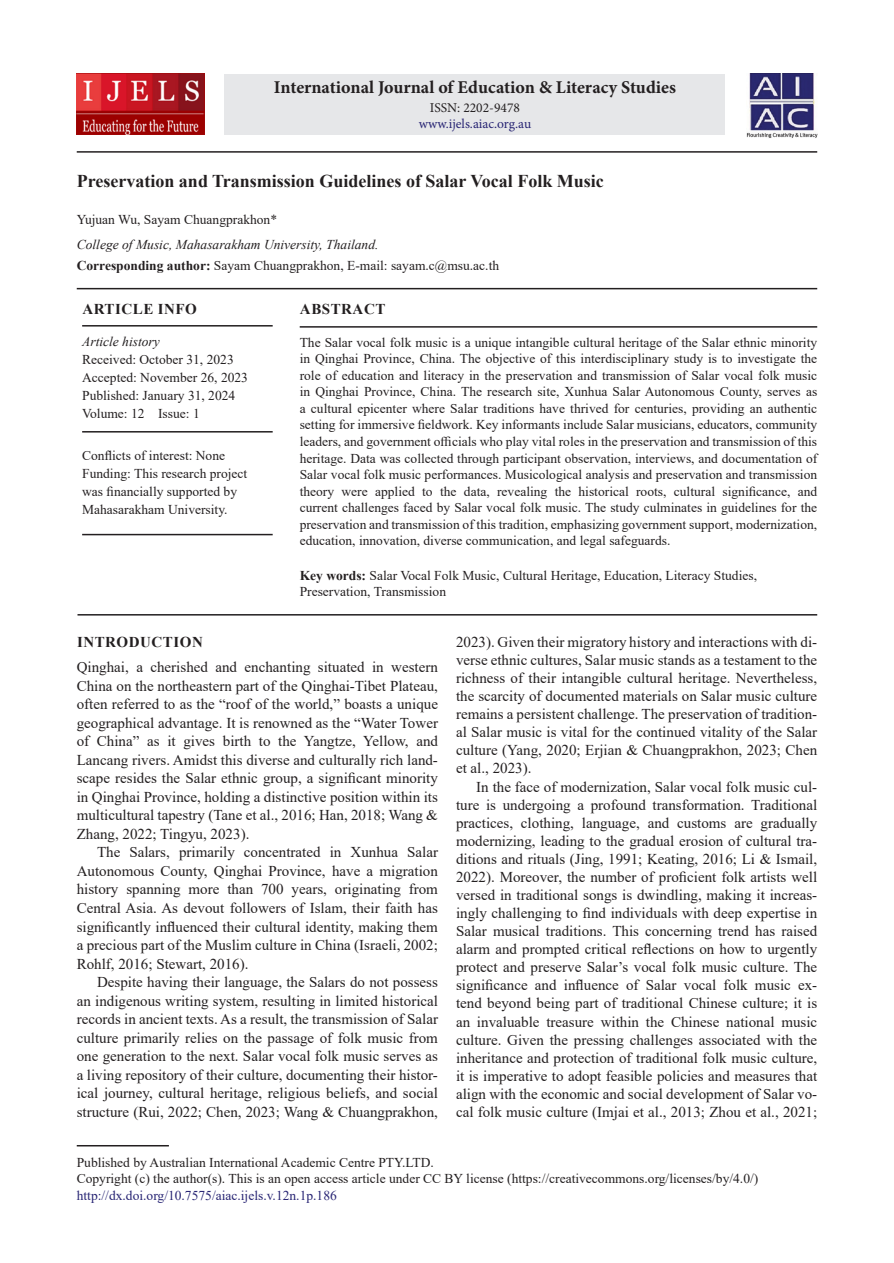
<style>
.page{position:relative;width:894px;height:1263px;background:#fff}
.page>*{position:absolute;margin:0;border:0;box-sizing:border-box;transform-origin:0 0}
.AT{font:700 18px "Times New Roman";color:#231f20}
.J_Name{font:700 18px "Minion Pro";color:#231f20}
.TX{font:15px/18px "Times New Roman";color:#231f20;text-align:justify}
.TXFL{font:15px/18.6px "Times New Roman";color:#231f20;text-align:justify}
.ART_INFO{font:700 15px "Times New Roman";letter-spacing:.035em;color:#231f20}
.ABSH{font:700 15px "Times New Roman";letter-spacing:.035em;color:#231f20}
.ABS{font:13.5px/16.5px "Times New Roman";color:#231f20;text-align:justify}
.PUB_Details{font:13.5px/16.5px "Times New Roman";color:#231f20}
.HIS{font:13.5px/18px "Times New Roman";color:#231f20}
.HIS_1{font:13.5px/18px "Times New Roman";color:#231f20}
.KWD{font:13.5px/16.5px "Times New Roman";color:#231f20}
.ADD{font:13.5px "Times New Roman";color:#231f20}
.AFF{font:italic 13.5px "Times New Roman";color:#231f20}
.AU{font:13.5px "Times New Roman";color:#231f20}
.ISSN_Web{font:13.5px "Minion Pro";letter-spacing:-.005em;color:#282574}
.ISSN_Num{font:13.5px "Minion Pro";color:#231f20}
.s1{font-weight:700}
.s2{font-style:italic}
.s3{color:#282574}
</style>
<div class="page">
<hr style="left:77px;top:1145px;width:92px;height:1px;background:#231f20">
<div style="left:224px;top:74px;width:501px;height:60px;background:#e6e7e9"></div>
<img style="left:746px;top:73px;width:70px;height:65px">
<img style="left:77px;top:73px;width:127px;height:61px">
<hr style="left:77px;top:288px;width:739px;height:1px;background:#231f20">
<hr style="left:299px;top:326px;width:517px;height:2px;background:#231f20">
<hr style="left:77px;top:614px;width:739px;height:1px;background:#231f20">
<hr style="left:77px;top:151px;width:739px;height:2px;background:#231f20">
<hr style="left:82px;top:325px;width:190px;height:1px;background:#231f20">
<hr style="left:82px;top:431px;width:190px;height:1px;background:#231f20">
<hr style="left:82px;top:534px;width:190px;height:1px;background:#231f20">
<p class="J_Name" style="left:274px;top:75px;width:403px">International Journal of Education &amp; Literacy Studies</p>
<p class="ISSN_Num" style="left:429px;top:98px;width:92px">ISSN: 2202-9478</p>
<p class="ISSN_Web" style="left:418px;top:115px;width:114px">www.ijels.aiac.org.au</p>
<p class="AT" style="left:77px;top:168px;width:528px">Preservation and Transmission Guidelines of Salar Vocal Folk Music</p>
<p class="AU" style="left:77px;top:210px;width:202px">Yujuan Wu, Sayam Chuangprakhon*</p>
<p class="AFF" style="left:77px;top:236px;width:303px">College of Music, Mahasarakham University, Thailand.</p>
<p class="ADD" style="left:77px;top:256px;width:424px"><span class="s1">Corresponding author:</span> Sayam Chuangprakhon, E-mail: sayam.c@msu.ac.th</p>
<p class="ART_INFO" style="left:82px;top:298px;width:116px">ARTICLE INFO</p>
<p class="HIS" style="left:82px;top:332px;width:153px"><span class="s2">Article history<br></span>Received: October 31, 2023</p>
<p class="HIS" style="left:82px;top:368px;width:167px">Accepted: November 26, 2023</p>
<p class="HIS" style="left:82px;top:386px;width:154px">Published: January 31, 2024<br>Volume: 12 Issue: 1</p>
<p class="HIS_1" style="left:82px;top:445px;width:167px">Conflicts of interest: None<br>Funding: This research project was financially supported by<br>Mahasarakham University.</p>
<p class="ABSH" style="left:300px;top:298px;width:87px">ABSTRACT</p>
<p class="ABS" style="left:299px;top:334px;width:519px">The Salar vocal folk music is a unique intangible cultural heritage of the Salar ethnic minority in Qinghai Province, China. The objective of this interdisciplinary study is to investigate the role of education and literacy in the preservation and transmission of Salar vocal folk music in Qinghai Province, China. The research site, Xunhua Salar Autonomous County, serves as a cultural epicenter where Salar traditions have thrived for centuries, providing an authentic setting for immersive fieldwork. Key informants include Salar musicians, educators, community leaders, and government officials who play vital roles in the preservation and transmission of this heritage. Data was collected through participant observation, interviews, and documentation of Salar vocal folk music performances. Musicological analysis and preservation and transmission theory were applied to the data, revealing the historical roots, cultural significance, and current challenges faced by Salar vocal folk music. The study culminates in guidelines for the preservation and transmission of this tradition, emphasizing government support, modernization, education, innovation, diverse communication, and legal safeguards.</p>
<p class="KWD" style="left:299px;top:566px;width:458px"><span class="s1">Key words:</span> Salar Vocal Folk Music, Cultural Heritage, Education, Literacy Studies,<br>Preservation, Transmission</p>
<p class="TX" style="left:456px;top:632px;width:362px">2023). Given their migratory history and interactions with di&shy;verse ethnic cultures, Salar music stands as a testament to the richness of their intangible cultural heritage. Nevertheless, the scarcity of documented materials on Salar music culture remains a persistent challenge. The preservation of tradition&shy;al Salar music is vital for the continued vitality of the Salar culture (Yang, 2020; Erjian &amp; Chuangprakhon, 2023; Chen et al., 2023).</p>
<p class="TX" style="left:456px;top:777px;width:362px;text-indent:20px">In the face of modernization, Salar vocal folk music cul&shy;ture is undergoing a profound transformation. Traditional practices, clothing, language, and customs are gradually modernizing, leading to the gradual erosion of cultural tra&shy;ditions and rituals (Jing, 1991; Keating, 2016; Li &amp; Ismail, 2022). Moreover, the number of proficient folk artists well versed in traditional songs is dwindling, making it increas&shy;ingly challenging to find individuals with deep expertise in Salar musical traditions. This concerning trend has raised alarm and prompted critical reflections on how to urgently protect and preserve Salar’s vocal folk music culture. The significance and influence of Salar vocal folk music ex&shy;tend beyond being part of traditional Chinese culture; it is an invaluable treasure within the Chinese national music culture. Given the pressing challenges associated with the inheritance and protection of traditional folk music culture, it is imperative to adopt feasible policies and measures that align with the economic and social development of Salar vo&shy;cal folk music culture (Imjai et al., 2013; Zhou et al., 2021;</p>
<h1 class="ART_INFO" style="left:77px;top:631px;width:127px">INTRODUCTION</h1>
<p class="TXFL" style="left:77px;top:657px;width:362px">Qinghai, a cherished and enchanting situated in western China on the northeastern part of the Qinghai-Tibet Plateau, often referred to as the “roof of the world,” boasts a unique geographical advantage. It is renowned as the “Water Tower of China” as it gives birth to the Yangtze, Yellow, and Lancang rivers. Amidst this diverse and culturally rich land&shy;scape resides the Salar ethnic group, a significant minority in Qinghai Province, holding a distinctive position within its multicultural tapestry (Tane et al., 2016; Han, 2018; Wang &amp; Zhang, 2022; Tingyu, 2023).</p>
<p class="TX" style="left:77px;top:842px;width:362px;line-height:18.6px;text-indent:20px">The Salars, primarily concentrated in Xunhua Salar Autonomous County, Qinghai Province, have a migration history spanning more than 700 years, originating from Central Asia. As devout followers of Islam, their faith has significantly influenced their cultural identity, making them a precious part of the Muslim culture in China (Israeli, 2002; Rohlf, 2016; Stewart, 2016).</p>
<p class="TX" style="left:77px;top:972px;width:362px;line-height:18.6px;text-indent:20px">Despite having their language, the Salars do not possess an indigenous writing system, resulting in limited historical records in ancient texts. As a result, the transmission of Salar culture primarily relies on the passage of folk music from one generation to the next. Salar vocal folk music serves as a living repository of their culture, documenting their histor&shy;ical journey, cultural heritage, religious beliefs, and social structure (Rui, 2022; Chen, 2023; Wang &amp; Chuangprakhon,</p>
<p class="PUB_Details" style="left:77px;top:1153px;width:682px">Published by Australian International Academic Centre PTY.LTD.<br>Copyright (c) the author(s). This is an open access article under CC BY license (https://creativecommons.org/licenses/by/4.0/) <span class="s3">http://dx.doi.org/10.7575/aiac.ijels.v.12n.1p.186</span></p>
</div>
